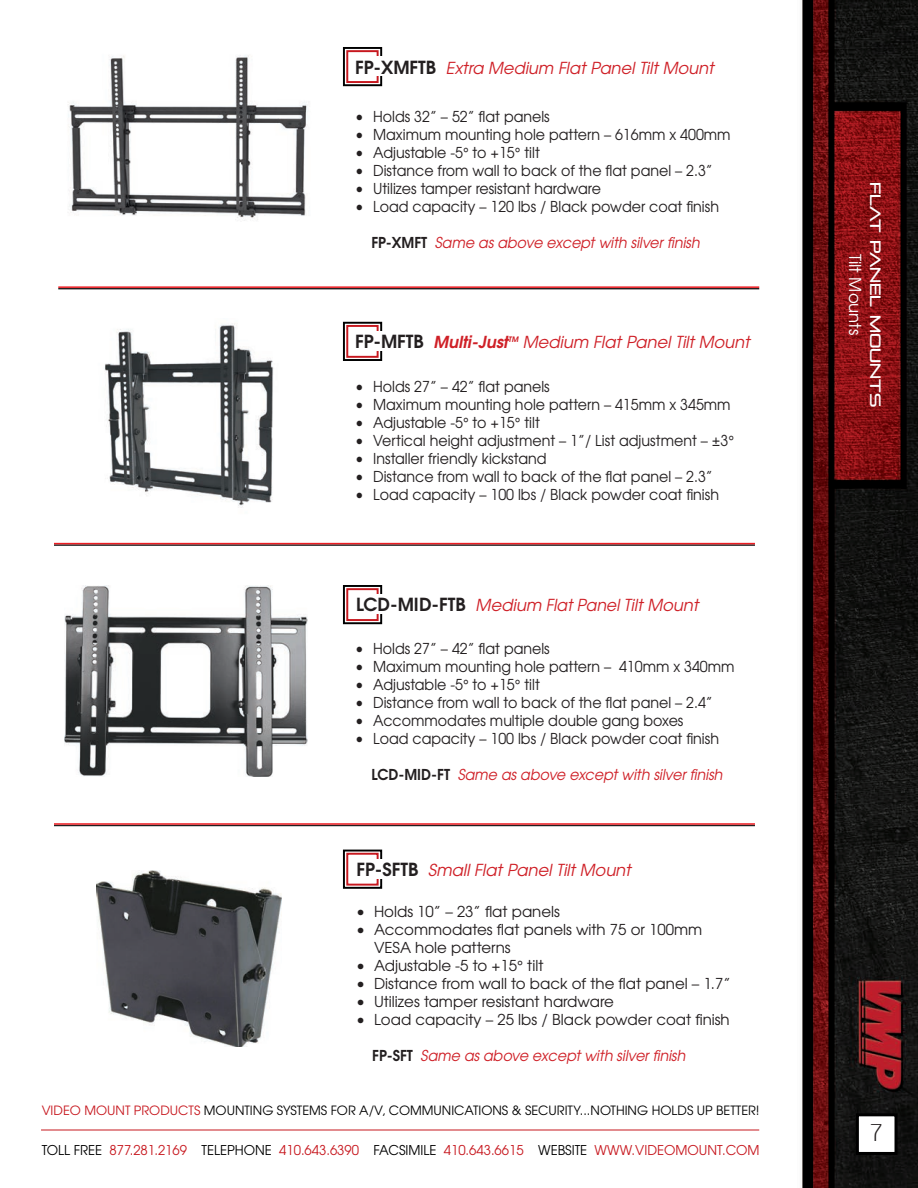
<style>
.page{position:relative;width:918px;height:1188px;background:#fff}
.page>*{position:absolute;margin:0;border:0;box-sizing:border-box;transform-origin:0 0}
.t1{font:23.85px "Aftasans";color:#231f20;scale:.85 1}
.Product_Name{font:italic 16.5px "Te X Gyre Adventor";color:#cf2027}
.CategorySubheadRight{font:16.5px "Te X Gyre Adventor";color:#fff}
.t2{font:15px "Te X Gyre Adventor";color:#231f20;scale:.95 1}
.t3{font:15px/18px "Te X Gyre Adventor";color:#231f20}
.Color_Option_Name{font:italic 15px "Te X Gyre Adventor";color:#cf2027;scale:.95 1}
.SubCatHeader{font:15px "Pirulen Rg";color:#fff}
.t4{font:13.5px "Te X Gyre Adventor";color:#c7181f}
.t5{font:12.75px "Te X Gyre Adventor";color:#000}
.s1{font-weight:700;font-style:normal;font-size:18px;color:#231f20}
.s2{font-weight:700;font-style:normal;color:#231f20}
.s3{font-weight:700}
.s4{color:#c7181f}
.s5{color:#000}
</style>
<div class="page">
<img style="left:41px;top:0;width:877px;height:1188px">
<hr style="left:41px;top:1130px;width:718px;height:1px;background:#c7181f">
<div style="left:856px;top:1113px;width:42px;height:42px;background:#fff;border:3px solid #000"></div>
<div style="left:343px;top:850px;width:39px;height:39px;border:2px solid #000"></div>
<div style="left:346px;top:853px;width:33px;height:33px;border:2px solid #c7181f"></div>
<div style="left:353px;top:859px;width:52px;height:19px;background:#fff"></div>
<div style="left:343px;top:585px;width:39px;height:39px;border:2px solid #000"></div>
<div style="left:346px;top:588px;width:33px;height:33px;border:2px solid #c7181f"></div>
<div style="left:353px;top:595px;width:52px;height:19px;background:#fff"></div>
<div style="left:343px;top:322px;width:39px;height:39px;border:2px solid #000"></div>
<div style="left:346px;top:325px;width:33px;height:33px;border:2px solid #c7181f"></div>
<div style="left:353px;top:332px;width:52px;height:19px;background:#fff"></div>
<div style="left:343px;top:47px;width:39px;height:39px;border:2px solid #000"></div>
<div style="left:346px;top:50px;width:33px;height:33px;border:2px solid #c7181f"></div>
<div style="left:353px;top:57px;width:52px;height:19px;background:#fff"></div>
<img style="left:88px;top:319px;width:206px;height:201px">
<img style="left:58px;top:45px;width:259px;height:202px">
<img style="left:96px;top:870px;width:185px;height:176px">
<img style="left:65px;top:585px;width:242px;height:192px">
<hr style="left:54px;top:825px;width:701px;height:1px;background:#231f20">
<hr style="left:54px;top:823px;width:701px;height:2px;background:#ee1d23">
<hr style="left:54px;top:544px;width:701px;height:2px;background:#231f20">
<hr style="left:54px;top:543px;width:701px;height:1px;background:#ee1d23">
<hr style="left:58px;top:288px;width:701px;height:1px;background:#231f20">
<hr style="left:58px;top:286px;width:701px;height:2px;background:#ee1d23">
<p class="Product_Name" style="left:355px;top:54px;width:361px"><span class="s1">FP-XMFTB</span> Extra Medium Flat Panel Tilt Mount</p>
<p class="t2" style="left:355px;top:105px;width:206px">• Holds 32” – 52” flat panels</p>
<p class="t2" style="left:355px;top:123px;width:397px">• Maximum mounting hole pattern – 616mm x 400mm</p>
<p class="t2" style="left:355px;top:141px;width:196px">• Adjustable -5° to +15° tilt</p>
<p class="t2" style="left:355px;top:159px;width:378px">• Distance from wall to back of the flat panel – 2.3”</p>
<p class="t2" style="left:355px;top:177px;width:260px">• Utilizes tamper resistant hardware</p>
<p class="t2" style="left:355px;top:195px;width:385px">• Load capacity – 120 lbs / Black powder coat finish</p>
<p class="Color_Option_Name" style="left:371px;top:231px;width:348px"><span class="s2">FP-XMFT</span> Same as above except with silver finish</p>
<p class="Product_Name" style="left:355px;top:329px;width:397px"><span class="s1">FP-MFTB</span> <span class="s3">Multi-Just</span><sup>TM</sup> Medium Flat Panel Tilt Mount</p>
<p class="t2" style="left:355px;top:375px;width:206px">• Holds 27” – 42” flat panels</p>
<p class="t2" style="left:355px;top:393px;width:397px">• Maximum mounting hole pattern – 415mm x 345mm</p>
<p class="t2" style="left:355px;top:411px;width:196px">• Adjustable -5° to +15° tilt</p>
<p class="t2" style="left:355px;top:429px;width:400px">• Vertical height adjustment – 1”/ List adjustment – ±3°</p>
<p class="t2" style="left:355px;top:447px;width:203px">• Installer friendly kickstand</p>
<p class="t2" style="left:355px;top:465px;width:378px">• Distance from wall to back of the flat panel – 2.3”</p>
<p class="t2" style="left:355px;top:483px;width:385px">• Load capacity – 100 lbs / Black powder coat finish</p>
<p class="Product_Name" style="left:356px;top:592px;width:344px"><span class="s1">LCD-MID-FTB</span> Medium Flat Panel Tilt Mount</p>
<p class="t2" style="left:355px;top:637px;width:206px">• Holds 27” – 42” flat panels</p>
<p class="t2" style="left:355px;top:655px;width:401px">• Maximum mounting hole pattern – 410mm x 340mm</p>
<p class="t2" style="left:355px;top:673px;width:196px">• Adjustable -5° to +15° tilt</p>
<p class="t2" style="left:355px;top:691px;width:378px">• Distance from wall to back of the flat panel – 2.4”</p>
<p class="t2" style="left:355px;top:709px;width:347px">• Accommodates multiple double gang boxes</p>
<p class="t2" style="left:355px;top:727px;width:385px">• Load capacity – 100 lbs / Black powder coat finish</p>
<p class="Color_Option_Name" style="left:371px;top:763px;width:372px"><span class="s2">LCD-MID-FT</span> Same as above except with silver finish</p>
<p class="Product_Name" style="left:357px;top:857px;width:276px"><span class="s1">FP-SFTB</span> Small Flat Panel Tilt Mount</p>
<p class="t3" style="left:356px;top:901px;width:205px">• Holds 10” – 23” flat panels</p>
<p class="t3" style="left:374px;top:919px;width:330px;text-indent:-18px">• Accommodates flat panels with 75 or 100mm<br>VESA hole patterns</p>
<p class="t3" style="left:356px;top:955px;width:189px">• Adjustable -5 to +15° tilt</p>
<p class="t3" style="left:356px;top:973px;width:376px">• Distance from wall to back of the flat panel – 1.7”</p>
<p class="t3" style="left:356px;top:991px;width:259px">• Utilizes tamper resistant hardware</p>
<p class="t3" style="left:356px;top:1009px;width:375px">• Load capacity – 25 lbs / Black powder coat finish</p>
<p class="Color_Option_Name" style="left:372px;top:1043px;width:332px"><span class="s2">FP-SFT</span> Same as above except with silver finish</p>
<p class="t5" style="left:42px;top:1101px;width:719px"><span class="s4">VIDEO MOUNT PRODUCTS</span> MOUNTING SYSTEMS FOR A/V, COMMUNICATIONS &amp; SECURITY...NOTHING HOLDS UP BETTER!</p>
<p class="t4" style="left:42px;top:1139px;width:719px"><span class="s5">TOLL FREE</span> 877.281.2169 <span class="s5">TELEPHONE</span> 410.643.6390 <span class="s5">FACSIMILE</span> 410.643.6615 <span class="s5">WEBSITE</span> WWW.VIDEOMOUNT.COM</p>
<p class="CategorySubheadRight" style="left:868px;top:254px;width:83px;rotate:90deg">Tilt Mounts</p>
<p class="SubCatHeader" style="left:884px;top:182px;width:226px;rotate:90deg">Flat Panel Mounts</p>
<h1 class="t1" style="left:870px;top:1117px;width:16px">7</h1>
</div>
